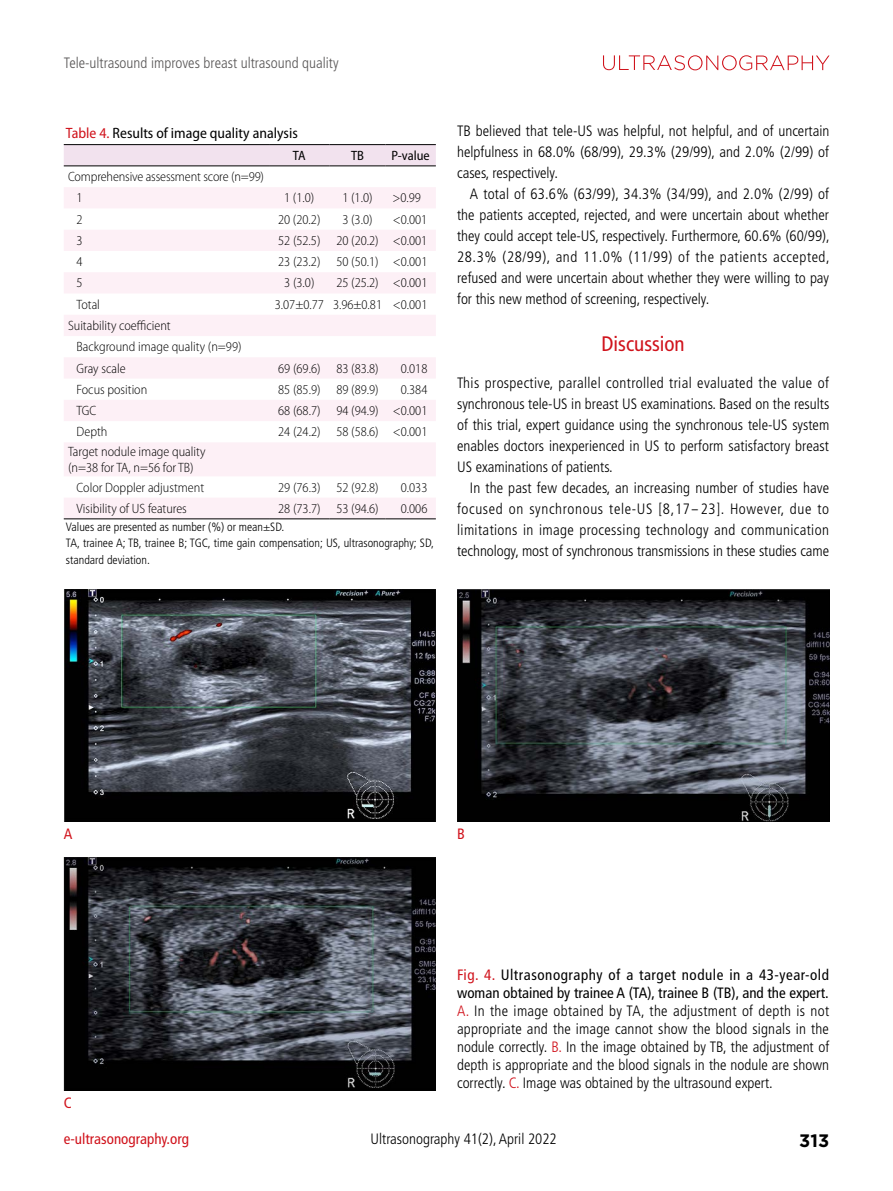
<style>
.page{position:relative;width:893px;height:1191px;background:#fff}
.page>*{position:absolute;margin:0;border:0;box-sizing:border-box;transform-origin:0 0}
.t1{font:condensed 21px "Frutiger LT Std";color:#d0121b}
.t2{font:700 18px "Gotham";color:#000}
.t3{font:300 condensed 15px/21px "Frutiger LT Std";color:#000;text-align:justify}
.t4{font:300 condensed 15px "Frutiger LT Std";color:#595757}
.t5{font:semi-condensed 15px "Myriad Pro";color:#000}
.t6{font:condensed 15px "Frutiger LT Std";color:#d0121b}
.t7{font:300 semi-condensed 13.5px/21.3px "Myriad Pro";color:#000}
.t8{font:semi-condensed 13.5px "Myriad Pro";color:#000}
.t9{font:300 condensed 12px/16.5px "Frutiger LT Std";color:#000}
.s1{color:#d0121b}
.s2{font-weight:400;color:#d0121b}
.s3{font-weight:400}
</style>
<div class="page">
<svg style="left:603px;top:55px;width:226px;height:15px"></svg>
<svg style="left:64px;top:145px;width:372px;height:21px;background:#e9dae5"></svg>
<svg style="left:64px;top:187px;width:372px;height:331px;fill:#fdf0f6"></svg>
<hr style="left:64px;top:518px;width:205px;height:1px;background:#000">
<hr style="left:269px;top:518px;width:61px;height:1px;background:#000">
<hr style="left:330px;top:518px;width:55px;height:1px;background:#000">
<hr style="left:385px;top:518px;width:51px;height:1px;background:#000">
<hr style="left:64px;top:144px;width:205px;height:1px;background:#000">
<hr style="left:269px;top:144px;width:61px;height:1px;background:#000">
<hr style="left:330px;top:144px;width:55px;height:1px;background:#000">
<hr style="left:385px;top:144px;width:51px;height:1px;background:#000">
<hr style="left:64px;top:166px;width:205px;height:1px;background:#000">
<hr style="left:269px;top:166px;width:61px;height:1px;background:#000">
<hr style="left:330px;top:166px;width:55px;height:1px;background:#000">
<hr style="left:385px;top:166px;width:51px;height:1px;background:#000">
<img style="left:64px;top:589px;width:372px;height:233px">
<img style="left:457px;top:589px;width:372px;height:233px">
<img style="left:64px;top:858px;width:372px;height:232px">
<p class="t4" style="left:64px;top:54px;width:276px">Tele-ultrasound improves breast ultrasound quality</p>
<p class="t5" style="left:66px;top:124px;width:233px"><span class="s1">Table 4.</span> Results of image quality analysis</p>
<p class="t8" style="left:293px;top:147px;width:14px">TA</p>
<p class="t8" style="left:351px;top:147px;width:14px">TB</p>
<p class="t8" style="left:391px;top:147px;width:40px">P-value</p>
<p class="t7" style="left:77px;top:166px;width:189px;text-indent:-9px">Comprehensive assessment score (n=99)<br>1</p>
<p class="t7" style="left:284px;top:187px;width:32px">1 (1.0)</p>
<p class="t7" style="left:342px;top:187px;width:32px">1 (1.0)</p>
<p class="t7" style="left:392px;top:187px;width:30px">&gt;0.99</p>
<p class="t7" style="left:77px;top:208px;width:8px">2</p>
<p class="t7" style="left:278px;top:208px;width:44px">20 (20.2)</p>
<p class="t7" style="left:342px;top:208px;width:32px">3 (3.0)</p>
<p class="t7" style="left:393px;top:208px;width:36px">&lt;0.001</p>
<p class="t7" style="left:77px;top:230px;width:8px">3</p>
<p class="t7" style="left:278px;top:230px;width:151px">52 (52.5) 20 (20.2) &lt;0.001</p>
<p class="t7" style="left:77px;top:251px;width:8px">4</p>
<p class="t7" style="left:278px;top:251px;width:151px">23 (23.2) 50 (50.1) &lt;0.001</p>
<p class="t7" style="left:77px;top:272px;width:8px">5</p>
<p class="t7" style="left:284px;top:272px;width:32px">3 (3.0)</p>
<p class="t7" style="left:336px;top:272px;width:93px">25 (25.2) &lt;0.001</p>
<p class="t7" style="left:77px;top:293px;width:25px">Total</p>
<p class="t7" style="left:275px;top:293px;width:154px">3.07±0.77 3.96±0.81 &lt;0.001</p>
<p class="t7" style="left:77px;top:315px;width:166px;text-indent:-9px">Suitability coefficient<br>Background image quality (n=99)<br>Gray scale</p>
<p class="t7" style="left:278px;top:357px;width:102px">69 (69.6) 83 (83.8)</p>
<p class="t7" style="left:401px;top:357px;width:28px">0.018</p>
<p class="t7" style="left:77px;top:378px;width:72px">Focus position</p>
<p class="t7" style="left:278px;top:378px;width:102px">85 (85.9) 89 (89.9)</p>
<p class="t7" style="left:401px;top:378px;width:28px">0.384</p>
<p class="t7" style="left:77px;top:400px;width:21px">TGC</p>
<p class="t7" style="left:278px;top:400px;width:151px">68 (68.7) 94 (94.9) &lt;0.001</p>
<p class="t7" style="left:77px;top:421px;width:32px">Depth</p>
<p class="t7" style="left:278px;top:421px;width:151px">24 (24.2) 58 (58.6) &lt;0.001</p>
<p class="t7" style="left:68px;top:443px;width:139px;line-height:16.2px">Target nodule image quality (n=38 for TA, n=56 for TB)</p>
<p class="t7" style="left:77px;top:476px;width:129px">Color Doppler adjustment</p>
<p class="t7" style="left:278px;top:476px;width:102px">29 (76.3) 52 (92.8)</p>
<p class="t7" style="left:401px;top:476px;width:28px">0.033</p>
<p class="t7" style="left:77px;top:497px;width:112px">Visibility of US features</p>
<p class="t7" style="left:278px;top:497px;width:102px">28 (73.7) 53 (94.6)</p>
<p class="t7" style="left:401px;top:497px;width:28px">0.006</p>
<p class="t9" style="left:66px;top:519px;width:370px">Values are presented as number (%) or mean±SD.<br>TA, trainee A; TB, trainee B; TGC, time gain compensation; US, ultrasonography; SD, standard deviation.</p>
<p class="t3" style="left:457px;top:120px;width:374px">TB believed that tele-US was helpful, not helpful, and of uncertain helpfulness in 68.0% (68/99), 29.3% (29/99), and 2.0% (2/99) of cases, respectively.</p>
<p class="t3" style="left:457px;top:183px;width:374px;text-indent:13px">A total of 63.6% (63/99), 34.3% (34/99), and 2.0% (2/99) of the patients accepted, rejected, and were uncertain about whether they could accept tele-US, respectively. Furthermore, 60.6% (60/99), 28.3% (28/99), and 11.0% (11/99) of the patients accepted, refused and were uncertain about whether they were willing to pay for this new method of screening, respectively.</p>
<h1 class="t1" style="left:601px;top:331px;width:85px">Discussion</h1>
<p class="t3" style="left:457px;top:372px;width:374px">This prospective, parallel controlled trial evaluated the value of synchronous tele-US in breast US examinations. Based on the results of this trial, expert guidance using the synchronous tele-US system enables doctors inexperienced in US to perform satisfactory breast US examinations of patients.</p>
<p class="t3" style="left:457px;top:477px;width:374px;text-indent:13px">In the past few decades, an increasing number of studies have focused on synchronous tele-US [8,17-23]. However, due to limitations in image processing technology and communication technology, most of synchronous transmissions in these studies came</p>
<p class="t6" style="left:64px;top:825px;width:10px">A</p>
<p class="t6" style="left:457px;top:825px;width:9px">B</p>
<p class="t6" style="left:64px;top:1094px;width:10px">C</p>
<p class="t3" style="left:457px;top:966px;width:374px;line-height:18px"><span class="s2">Fig. 4.</span> <span class="s3">Ultrasonography of a target nodule in a 43-year-old woman obtained by trainee A (TA), trainee B (TB), and the expert.<br></span><span class="s1">A.</span> In the image obtained by TA, the adjustment of depth is not appropriate and the image cannot show the blood signals in the nodule correctly. <span class="s1">B.</span> In the image obtained by TB, the adjustment of depth is appropriate and the blood signals in the nodule are shown correctly. <span class="s1">C.</span> Image was obtained by the ultrasound expert.</p>
<p class="t6" style="left:64px;top:1130px;width:127px">e-ultrasonography.org</p>
<p class="t3" style="left:371px;top:1128px;width:188px">Ultrasonography 41(2), April 2022</p>
<p class="t2" style="left:799px;top:1130px;width:31px">313</p>
</div>
